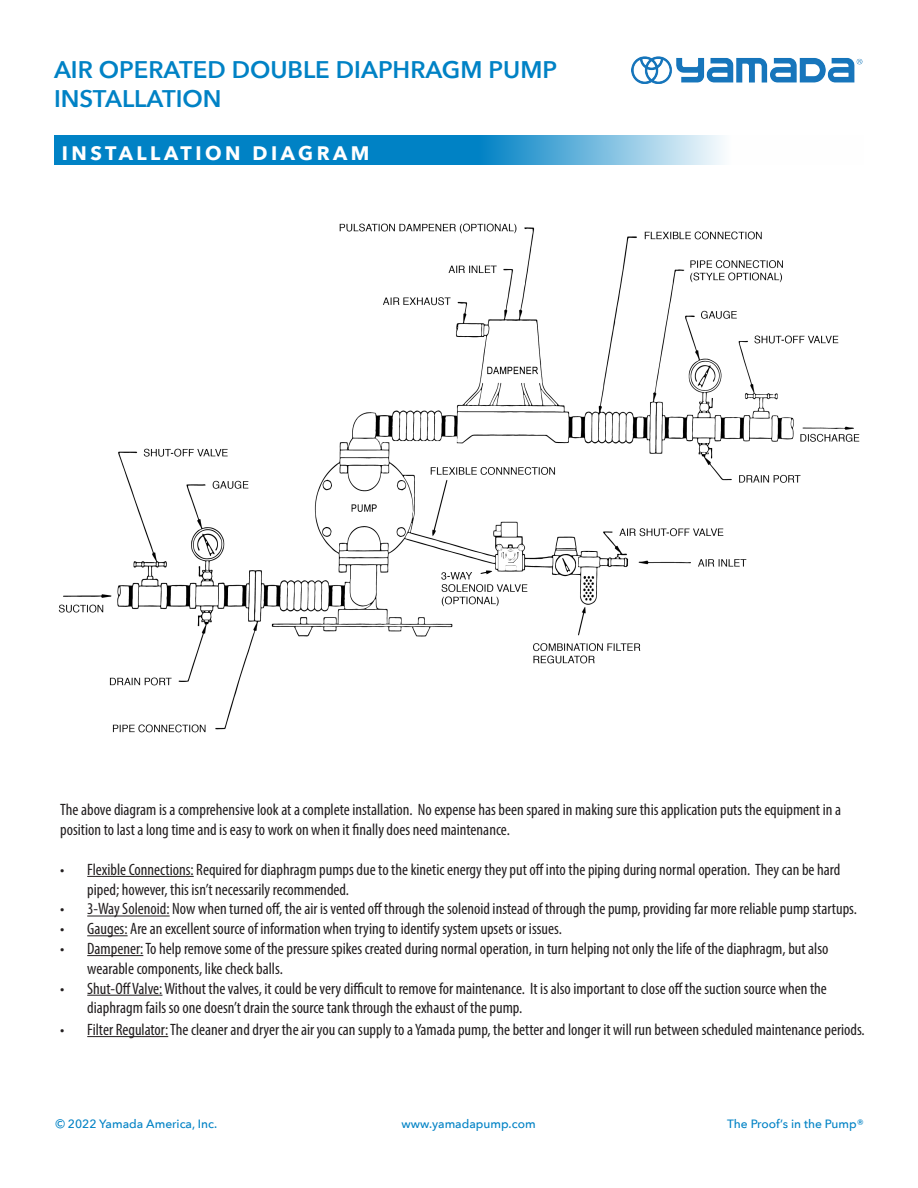
<style>
.page{position:relative;width:918px;height:1188px;background:#fff}
.page>*{position:absolute;margin:0;border:0;box-sizing:border-box;transform-origin:0 0}
.main_title{font:600 24px "Avenir Next";color:#0082c5}
.t1{font:700 19.5px "Avenir Next";letter-spacing:.18em;color:#fff}
.t2{font:condensed 16.5px/19.8px "Myriad Pro";color:#231f20}
.t3{font:500 12px "Avenir Next";color:#0082c5}
</style>
<div class="page">
<img style="left:632px;top:56px;width:230px;height:28px">
<img style="left:58px;top:223px;width:802px;height:510px">
<svg style="left:54px;top:136px;width:669px;height:29px;fill:#0082c5"></svg>
<hr style="left:87px;top:876px;width:107px;height:1px;background:#231f20">
<hr style="left:87px;top:916px;width:83px;height:1px;background:#231f20">
<hr style="left:87px;top:935px;width:41px;height:1px;background:#231f20">
<hr style="left:87px;top:955px;width:56px;height:1px;background:#231f20">
<hr style="left:87px;top:995px;width:75px;height:1px;background:#231f20">
<hr style="left:87px;top:1036px;width:81px;height:1px;background:#231f20">
<p class="main_title" style="left:54px;top:49px;width:505px">AIR OPERATED DOUBLE DIAPHRAGM PUMP</p>
<p class="main_title" style="left:54px;top:78px;width:169px">INSTALLATION</p>
<p class="t1" style="left:62px;top:136px;width:309px">INSTALLATION DIAGRAM</p>
<p class="t2" style="left:60px;top:800px;width:782px">The above diagram is a comprehensive look at a complete installation. No expense has been spared in making sure this application puts the equipment in a position to last a long time and is easy to work on when it finally does need maintenance.</p>
<p class="t2" style="left:87px;top:859px;width:755px;text-indent:-27px">• Flexible Connections: Required for diaphragm pumps due to the kinetic energy they put off into the piping during normal operation. They can be hard piped; however, this isn’t necessarily recommended.</p>
<p class="t2" style="left:60px;top:899px;width:798px">• 3-Way Solenoid: Now when turned off, the air is vented off through the solenoid instead of through the pump, providing far more reliable pump startups.</p>
<p class="t2" style="left:60px;top:919px;width:503px">• Gauges: Are an excellent source of information when trying to identify system upsets or issues.</p>
<p class="t2" style="left:87px;top:938px;width:743px;text-indent:-27px">• Dampener: To help remove some of the pressure spikes created during normal operation, in turn helping not only the life of the diaphragm, but also wearable components, like check balls.</p>
<p class="t2" style="left:87px;top:978px;width:741px;text-indent:-27px">• Shut-Off Valve: Without the valves, it could be very difficult to remove for maintenance. It is also important to close off the suction source when the diaphragm fails so one doesn’t drain the source tank through the exhaust of the pump.</p>
<p class="t2" style="left:60px;top:1019px;width:806px">• Filter Regulator: The cleaner and dryer the air you can supply to a Yamada pump, the better and longer it will run between scheduled maintenance periods.</p>
<p class="t3" style="left:55px;top:1114px;width:163px">© 2022 Yamada America, Inc.</p>
<p class="t3" style="left:402px;top:1114px;width:136px">www.yamadapump.com</p>
<p class="t3" style="left:727px;top:1114px;width:138px">The Proof’s in the Pump®</p>
</div>
